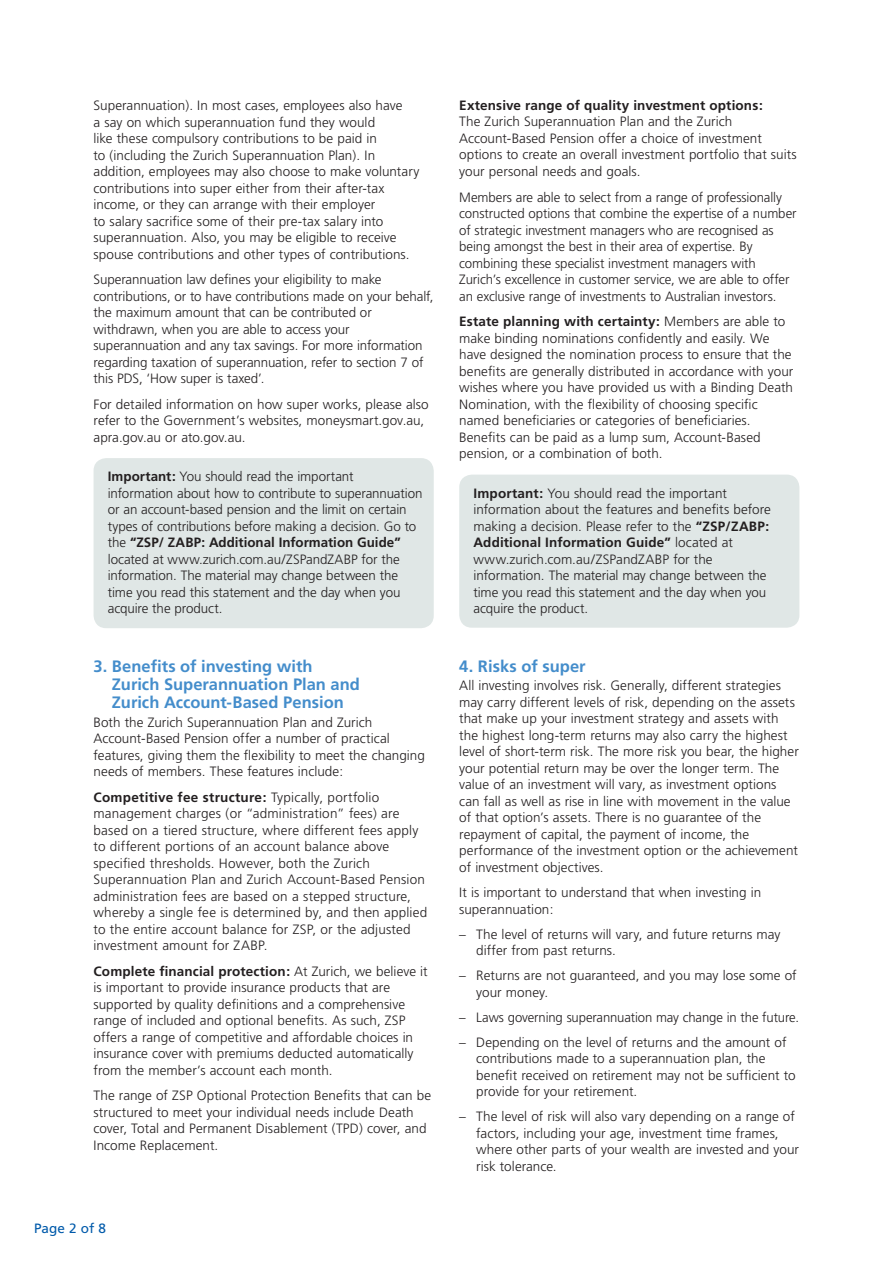
<style>
.page{position:relative;width:893px;height:1263px;background:#fff}
.page>*{position:absolute;margin:0;border:0;box-sizing:border-box;transform-origin:0 0}
.t1{font:700 16.5px/18px "Frutiger";color:#448dcb}
.t2{font:300 13.5px/16.5px "Frutiger";color:#231f20}
.t3{font:700 13.5px "Frutiger";letter-spacing:.01em;color:#231f20}
.t4{font:13.5px "Frutiger";letter-spacing:.005em;color:#015aaa}
.s1{font-weight:700}
</style>
<div class="page">
<div style="left:94px;top:458px;width:340px;height:170px;background:#e0e7e6;border-radius:13px"></div>
<div style="left:459px;top:475px;width:340px;height:153px;background:#e0e7e6;border-radius:13px"></div>
<p class="t2" style="left:94px;top:97px;width:327px">Superannuation). In most cases, employees also have<br>a say on which superannuation fund they would<br>like these compulsory contributions to be paid in<br>to (including the Zurich Superannuation Plan). In addition, employees may also choose to make voluntary contributions into super either from their after-tax income, or they can arrange with their employer<br>to salary sacrifice some of their pre-tax salary into superannuation. Also, you may be eligible to receive spouse contributions and other types of contributions.</p>
<p class="t2" style="left:94px;top:271px;width:342px">Superannuation law defines your eligibility to make contributions, or to have contributions made on your behalf, the maximum amount that can be contributed or withdrawn, when you are able to access your superannuation and any tax savings. For more information regarding taxation of superannuation, refer to section 7 of this PDS, ‘How super is taxed’.</p>
<p class="t2" style="left:94px;top:396px;width:337px">For detailed information on how super works, please also refer to the Government’s websites, moneysmart.gov.au, apra.gov.au or ato.gov.au.</p>
<p class="t2" style="left:108px;top:469px;width:316px"><span class="s1">Important:</span> You should read the important<br>information about how to contribute to superannuation or an account-based pension and the limit on certain types of contributions before making a decision. Go to the <span class="s1">“ZSP/ ZABP: Additional Information Guide” </span>located at www.zurich.com.au/ZSPandZABP for the information. The material may change between the time you read this statement and the day when you acquire the product.</p>
<p class="t1" style="left:112px;top:657px;width:250px;text-indent:-18px">3. Benefits of investing with<br>Zurich Superannuation Plan and<br>Zurich Account-Based Pension</p>
<p class="t2" style="left:94px;top:714px;width:333px">Both the Zurich Superannuation Plan and Zurich Account-Based Pension offer a number of practical features, giving them the flexibility to meet the changing needs of members. These features include:</p>
<p class="t2" style="left:94px;top:789px;width:335px"><span class="s1">Competitive fee structure:</span> Typically, portfolio management charges (or “administration” fees) are based on a tiered structure, where different fees apply to different portions of an account balance above specified thresholds. However, both the Zurich Superannuation Plan and Zurich Account-Based Pension administration fees are based on a stepped structure, whereby a single fee is determined by, and then applied to the entire account balance for ZSP, or the adjusted investment amount for ZABP.</p>
<p class="t2" style="left:94px;top:963px;width:336px"><span class="s1">Complete financial protection:</span> At Zurich, we believe it is important to provide insurance products that are supported by quality definitions and a comprehensive range of included and optional benefits. As such, ZSP offers a range of competitive and affordable choices in insurance cover with premiums deducted automatically from the member’s account each month.</p>
<p class="t2" style="left:94px;top:1087px;width:339px">The range of ZSP Optional Protection Benefits that can be structured to meet your individual needs include Death cover, Total and Permanent Disablement (TPD) cover, and Income Replacement.</p>
<p class="t4" style="left:34px;top:1220px;width:73px">Page 2 of 8</p>
<p class="t3" style="left:459px;top:97px;width:305px">Extensive range of quality investment options:</p>
<p class="t2" style="left:459px;top:114px;width:339px">The Zurich Superannuation Plan and the Zurich Account-Based Pension offer a choice of investment options to create an overall investment portfolio that suits your personal needs and goals.</p>
<p class="t2" style="left:459px;top:189px;width:339px">Members are able to select from a range of professionally constructed options that combine the expertise of a number of strategic investment managers who are recognised as being amongst the best in their area of expertise. By combining these specialist investment managers with Zurich’s excellence in customer service, we are able to offer an exclusive range of investments to Australian investors.</p>
<p class="t2" style="left:459px;top:313px;width:336px"><span class="s1">Estate planning with certainty:</span> Members are able to make binding nominations confidently and easily. We have designed the nomination process to ensure that the benefits are generally distributed in accordance with your wishes where you have provided us with a Binding Death Nomination, with the flexibility of choosing specific named beneficiaries or categories of beneficiaries.<br>Benefits can be paid as a lump sum, Account-Based pension, or a combination of both.</p>
<p class="t2" style="left:473px;top:485px;width:299px"><span class="s1">Important:</span> You should read the important information about the features and benefits before making a decision. Please refer to the <span class="s1">“ZSP/ZABP:<br>Additional Information Guide”</span> located at www.zurich.com.au/ZSPandZABP for the information. The material may change between the time you read this statement and the day when you acquire the product.</p>
<p class="t1" style="left:459px;top:657px;width:128px">4. Risks of super</p>
<p class="t2" style="left:459px;top:678px;width:341px">All investing involves risk. Generally, different strategies may carry different levels of risk, depending on the assets that make up your investment strategy and assets with the highest long-term returns may also carry the highest level of short-term risk. The more risk you bear, the higher your potential return may be over the longer term. The value of an investment will vary, as investment options can fall as well as rise in line with movement in the value of that option’s assets. There is no guarantee of the repayment of capital, the payment of income, the performance of the investment option or the achievement of investment objectives.</p>
<p class="t2" style="left:459px;top:885px;width:303px">It is important to understand that when investing in superannuation:</p>
<p class="t2" style="left:476px;top:926px;width:306px;text-indent:-17px">– The level of returns will vary, and future returns may differ from past returns.</p>
<p class="t2" style="left:476px;top:968px;width:322px;text-indent:-17px">– Returns are not guaranteed, and you may lose some of your money.</p>
<p class="t2" style="left:459px;top:1009px;width:341px">– Laws governing superannuation may change in the future.</p>
<p class="t2" style="left:476px;top:1034px;width:321px;text-indent:-17px">– Depending on the level of returns and the amount of contributions made to a superannuation plan, the benefit received on retirement may not be sufficient to provide for your retirement.</p>
<p class="t2" style="left:476px;top:1109px;width:324px;text-indent:-17px">– The level of risk will also vary depending on a range of factors, including your age, investment time frames, where other parts of your wealth are invested and your risk tolerance.</p>
</div>
